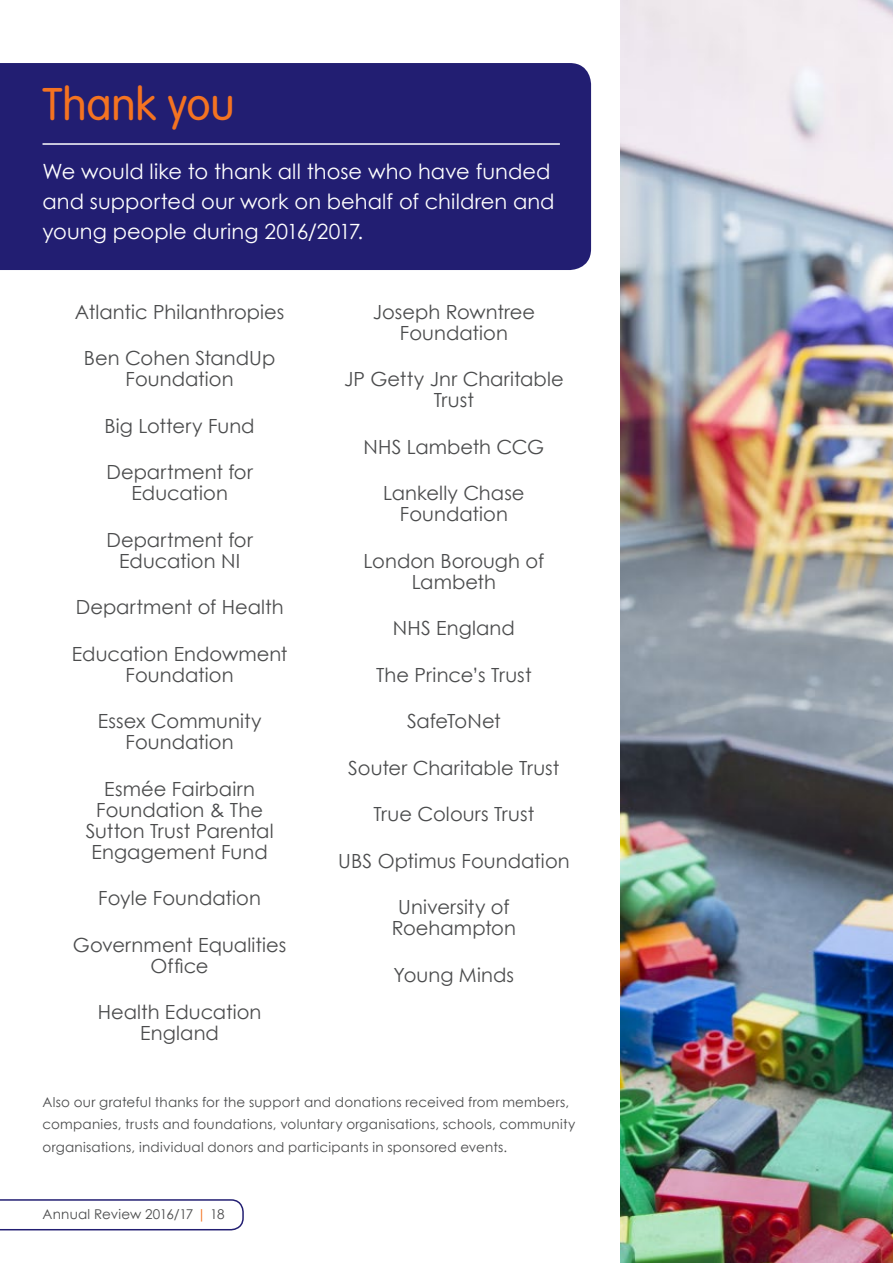
<style>
.page{position:relative;width:893px;height:1263px;background:#fff}
.page>*{position:absolute;margin:0;border:0;box-sizing:border-box;transform-origin:0 0}
.t1{font:300 45px "VAG Rounded";letter-spacing:-.005em;color:#f47321}
.t2{font:21px/30px "Century Gothic";color:#fff}
.t3{font:19.5px/21px "Century Gothic";letter-spacing:.005em;color:#4b4c4d;text-align:center}
.t4{font:19.5px "Century Gothic";letter-spacing:-.015em;color:#4b4c4d}
.t5{font:13.5px/22.5px "Century Gothic";letter-spacing:.02em;color:#4b4c4d}
.s1{color:#f47321}
</style>
<div class="page">
<img style="left:621px;top:0;width:272px;height:1263px">
<div style="left:0;top:63px;width:591px;height:207px;background:#221e72"></div>
<hr style="left:43px;top:143px;width:517px;height:2px;background:#fff">
<svg style="left:0;top:1199px;width:244px;height:31px"></svg>
<h1 class="t1" style="left:43px;top:79px;width:194px">Thank you</h1>
<p class="t2" style="left:43px;top:156px;width:514px">We would like to thank all those who have funded and supported our work on behalf of children and young people during 2016/2017.</p>
<p class="t3" style="left:75px;top:301px;width:211px">Atlantic Philanthropies</p>
<p class="t3" style="left:84px;top:347px;width:193px">Ben Cohen StandUp<br>Foundation</p>
<p class="t3" style="left:105px;top:415px;width:152px">Big Lottery Fund</p>
<p class="t3" style="left:106px;top:461px;width:148px">Department for<br>Education</p>
<p class="t3" style="left:106px;top:529px;width:148px">Department for<br>Education NI</p>
<p class="t3" style="left:76px;top:596px;width:209px">Department of Health</p>
<p class="t3" style="left:72px;top:643px;width:217px">Education Endowment<br>Foundation</p>
<p class="t3" style="left:98px;top:710px;width:165px">Essex Community<br>Foundation</p>
<p class="t3" style="left:86px;top:778px;width:189px">Esmée Fairbairn<br>Foundation &amp; The<br>Sutton Trust Parental<br>Engagement Fund</p>
<p class="t3" style="left:98px;top:887px;width:164px">Foyle Foundation</p>
<p class="t3" style="left:73px;top:934px;width:215px">Government Equalities<br>Office</p>
<p class="t3" style="left:98px;top:1001px;width:165px">Health Education<br>England</p>
<p class="t3" style="left:373px;top:301px;width:164px">Joseph Rowntree<br>Foundation</p>
<p class="t3" style="left:344px;top:368px;width:221px">JP Getty Jnr Charitable<br>Trust</p>
<p class="t3" style="left:364px;top:436px;width:182px">NHS Lambeth CCG</p>
<p class="t3" style="left:383px;top:482px;width:143px">Lankelly Chase<br>Foundation</p>
<p class="t3" style="left:364px;top:550px;width:182px">London Borough of<br>Lambeth</p>
<p class="t3" style="left:393px;top:617px;width:123px">NHS England</p>
<p class="t3" style="left:376px;top:664px;width:157px">The Prince’s Trust</p>
<p class="t4" style="left:407px;top:709px;width:95px">SafeToNet</p>
<p class="t3" style="left:348px;top:757px;width:213px">Souter Charitable Trust</p>
<p class="t3" style="left:373px;top:803px;width:163px">True Colours Trust</p>
<p class="t3" style="left:338px;top:850px;width:233px">UBS Optimus Foundation</p>
<p class="t3" style="left:392px;top:896px;width:126px">University of<br>Roehampton</p>
<p class="t3" style="left:394px;top:964px;width:122px">Young Minds</p>
<p class="t5" style="left:43px;top:1090px;width:534px">Also our grateful thanks for the support and donations received from members, companies, trusts and foundations, voluntary organisations, schools, community organisations, individual donors and participants in sponsored events.</p>
<p class="t5" style="left:43px;top:1202px;width:183px">Annual Review 2016/17 <span class="s1">|</span> 18</p>
</div>
